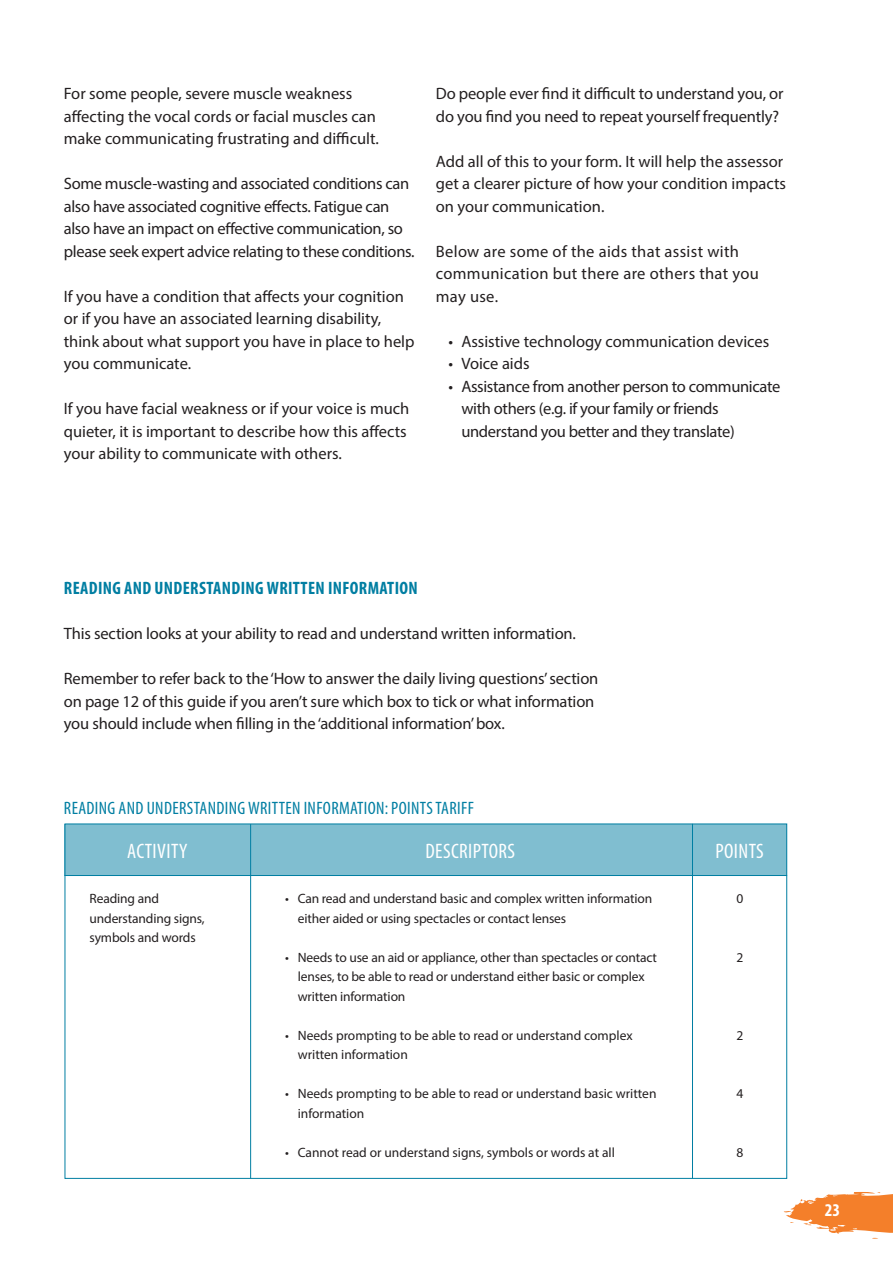
<style>
.page{position:relative;width:893px;height:1263px;background:#fff}
.page>*{position:absolute;margin:0;border:0;box-sizing:border-box;transform-origin:0 0}
.heading_tables{font:condensed 21px "Myriad Pro";letter-spacing:.02em;color:#fff}
.Heading_1{font:condensed 18px "Myriad Pro";letter-spacing:.02em;color:#007ea2}
.Heading_1-2{font:700 condensed 18px "Myriad Pro";letter-spacing:.02em;color:#007ea2}
.t1{font:700 condensed 18px "Myriad Pro";color:#fff}
.Body_1{font:16.5px/22.5px "Myriad Pro";letter-spacing:-.01em;color:#231f20}
.Body_1-2{font:16.5px/22.5px "Myriad Pro";letter-spacing:.02em;color:#231f20}
.Body_tables{font:13.5px/19.5px "Myriad Pro";letter-spacing:-.01em;color:#231f20}
</style>
<div class="page">
<svg style="left:784px;top:1192px;width:109px;height:47px"></svg>
<hr style="left:250px;top:824px;width:1px;height:354px;background:#007ea2">
<hr style="left:692px;top:824px;width:1px;height:354px;background:#007ea2">
<div style="left:65px;top:824px;width:722px;height:52px;background:#80bed0"></div>
<p class="Body_1" style="left:64px;top:82px;width:317px">For some people, severe muscle weakness affecting the vocal cords or facial muscles can make communicating frustrating and difficult.</p>
<p class="Body_1" style="left:64px;top:172px;width:352px">Some muscle-wasting and associated conditions can also have associated cognitive effects. Fatigue can also have an impact on effective communication, so please seek expert advice relating to these conditions.</p>
<p class="Body_1" style="left:64px;top:284px;width:352px">If you have a condition that affects your cognition or if you have an associated learning disability, think about what support you have in place to help you communicate.</p>
<p class="Body_1" style="left:64px;top:397px;width:347px">If you have facial weakness or if your voice is much quieter, it is important to describe how this affects your ability to communicate with others.</p>
<p class="Body_1" style="left:436px;top:82px;width:349px">Do people ever find it difficult to understand you, or do you find you need to repeat yourself frequently?</p>
<p class="Body_1" style="left:436px;top:149px;width:352px">Add all of this to your form. It will help the assessor get a clearer picture of how your condition impacts on your communication.</p>
<p class="Body_1-2" style="left:436px;top:239px;width:325px">Below are some of the aids that assist with communication but there are others that you may use.</p>
<p class="Body_1" style="left:449px;top:329px;width:322px">• Assistive technology communication devices</p>
<p class="Body_1" style="left:449px;top:352px;width:83px">• Voice aids</p>
<p class="Body_1" style="left:461px;top:374px;width:320px;text-indent:-13px">• Assistance from another person to communicate with others (e.g. if your family or friends understand you better and they translate)</p>
<p class="Heading_1-2" style="left:64px;top:577px;width:355px">READING AND UNDERSTANDING WRITTEN INFORMATION</p>
<p class="Body_1" style="left:64px;top:622px;width:514px">This section looks at your ability to read and understand written information.</p>
<p class="Body_1" style="left:64px;top:667px;width:536px">Remember to refer back to the ‘How to answer the daily living questions’ section on page 12 of this guide if you aren’t sure which box to tick or what information you should include when filling in the ‘additional information’ box.</p>
<p class="Heading_1" style="left:64px;top:797px;width:411px">READING AND UNDERSTANDING WRITTEN INFORMATION: POINTS TARIFF</p>
<p class="heading_tables" style="left:127px;top:838px;width:62px">ACTIVITY</p>
<p class="heading_tables" style="left:425px;top:838px;width:91px">DESCRIPTORS</p>
<p class="heading_tables" style="left:715px;top:838px;width:50px">POINTS</p>
<p class="Body_tables" style="left:90px;top:889px;width:117px">Reading and understanding signs, symbols and words</p>
<p class="Body_tables" style="left:298px;top:889px;width:356px;text-indent:-13px">• Can read and understand basic and complex written information either aided or using spectacles or contact lenses</p>
<p class="Body_tables" style="left:298px;top:947px;width:361px;text-indent:-13px">• Needs to use an aid or appliance, other than spectacles or contact lenses, to be able to read or understand either basic or complex written information</p>
<p class="Body_tables" style="left:298px;top:1025px;width:336px;text-indent:-13px">• Needs prompting to be able to read or understand complex written information</p>
<p class="Body_tables" style="left:298px;top:1084px;width:360px;text-indent:-13px">• Needs prompting to be able to read or understand basic written information</p>
<p class="Body_tables" style="left:285px;top:1142px;width:331px">• Cannot read or understand signs, symbols or words at all</p>
<p class="Body_tables" style="left:736px;top:889px;width:8px">0</p>
<p class="Body_tables" style="left:736px;top:947px;width:8px">2</p>
<p class="Body_tables" style="left:736px;top:1025px;width:8px">2</p>
<p class="Body_tables" style="left:736px;top:1084px;width:8px">4</p>
<p class="Body_tables" style="left:736px;top:1142px;width:8px">8</p>
<p class="t1" style="left:825px;top:1199px;width:17px">23</p>
</div>
